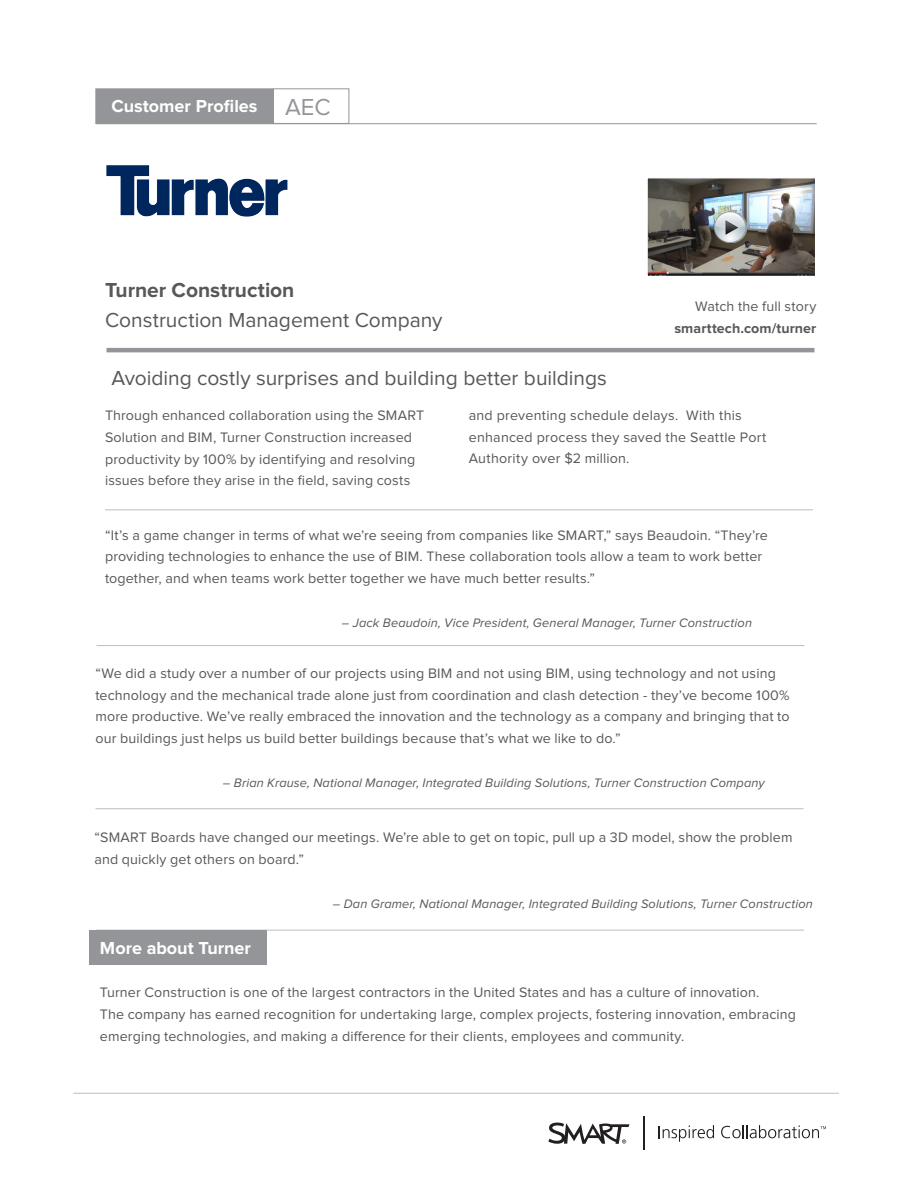
<style>
.page{position:relative;width:918px;height:1188px;background:#fff}
.page>*{position:absolute;margin:0;border:0;box-sizing:border-box;transform-origin:0 0}
.t1{font:21px/30px "Proxima Nova";color:#57585a}
.t2{font:700 18px "Proxima Nova";color:#fff}
.bodycopy1{font:14.25px/21.8px "Proxima Nova";letter-spacing:.01em;color:#57585a}
.bodycopy1-2{font:700 14.25px/21.8px "Proxima Nova";letter-spacing:.005em;color:#57585a;text-align:right}
.bodycopy1-3{font:italic 12.75px "Proxima Nova";letter-spacing:.01em;color:#57585a}
.s1{font-weight:400;font-size:24px;color:#939598}
.s2{font-weight:700}
.s3{font-weight:400}
</style>
<div class="page">
<hr style="left:644px;top:1117px;width:1px;height:33px;background:#231f20">
<svg style="left:548px;top:1122px;width:82px;height:22px"></svg>
<svg style="left:659px;top:1125px;width:55px;height:17px"></svg>
<svg style="left:721px;top:1125px;width:105px;height:13px"></svg>
<hr style="left:73px;top:1093px;width:766px;height:1px;background:#bcbdc0">
<hr style="left:106px;top:348px;width:708px;height:4px;background:#939598">
<hr style="left:105px;top:509px;width:708px;height:1px;background:#bcbdc0">
<hr style="left:97px;top:645px;width:708px;height:1px;background:#bcbdc0">
<hr style="left:95px;top:808px;width:708px;height:1px;background:#bcbdc0">
<hr style="left:96px;top:930px;width:708px;height:1px;background:#bcbdc0">
<div style="left:90px;top:930px;width:177px;height:35px;background:#939598"></div>
<img style="left:106px;top:165px;width:181px;height:51px">
<img style="left:648px;top:179px;width:166px;height:96px">
<div style="left:646px;top:177px;width:170px;height:100px;border:1px solid #fff"></div>
<img style="left:714px;top:211px;width:32px;height:32px">
<div style="left:96px;top:89px;width:177px;height:34px;background:#939598"></div>
<div style="left:95px;top:88px;width:254px;height:36px;border:1px solid #939598"></div>
<hr style="left:96px;top:123px;width:721px;height:1px;background:#939598">
<hr style="left:273px;top:88px;width:1px;height:36px;background:#939598">
<p class="t2" style="left:111px;top:98px;width:221px">Customer Profiles <span class="s1">AEC</span></p>
<p class="t1" style="left:105px;top:276px;width:339px"><span class="s2">Turner Construction<br></span>Construction Management Company</p>
<p class="t1" style="left:112px;top:364px;width:497px">Avoiding costly surprises and building better buildings</p>
<p class="bodycopy1-2" style="left:674px;top:296px;width:143px"><span class="s3">Watch the full story </span>smarttech.com/turner</p>
<p class="bodycopy1" style="left:105px;top:405px;width:321px">Through enhanced collaboration using the SMART Solution and BIM, Turner Construction increased productivity by 100% by identifying and resolving issues before they arise in the field, saving costs</p>
<p class="bodycopy1" style="left:469px;top:405px;width:299px">and preventing schedule delays. With this enhanced process they saved the Seattle Port<br>Authority over $2 million.</p>
<p class="bodycopy1" style="left:105px;top:525px;width:664px">“It’s a game changer in terms of what we’re seeing from companies like SMART,” says Beaudoin. “They’re providing technologies to enhance the use of BIM. These collaboration tools allow a team to work better together, and when teams work better together we have much better results.”</p>
<p class="bodycopy1-3" style="left:342px;top:617px;width:412px">– Jack Beaudoin, Vice President, General Manager, Turner Construction</p>
<p class="bodycopy1" style="left:95px;top:663px;width:696px">“We did a study over a number of our projects using BIM and not using BIM, using technology and not using technology and the mechanical trade alone just from coordination and clash detection - they’ve become 100% more productive. We’ve really embraced the innovation and the technology as a company and bringing that to our buildings just helps us build better buildings because that’s what we like to do.”</p>
<p class="bodycopy1-3" style="left:223px;top:777px;width:543px">– Brian Krause, National Manager, Integrated Building Solutions, Turner Construction Company</p>
<p class="bodycopy1" style="left:94px;top:827px;width:700px">“SMART Boards have changed our meetings. We’re able to get on topic, pull up a 3D model, show the problem and quickly get others on board.”</p>
<p class="bodycopy1-3" style="left:333px;top:898px;width:481px">– Dan Gramer, National Manager, Integrated Building Solutions, Turner Construction</p>
<p class="t2" style="left:100px;top:940px;width:153px">More about Turner</p>
<p class="bodycopy1" style="left:100px;top:982px;width:698px">Turner Construction is one of the largest contractors in the United States and has a culture of innovation.<br>The company has earned recognition for undertaking large, complex projects, fostering innovation, embracing emerging technologies, and making a difference for their clients, employees and community.</p>
</div>
